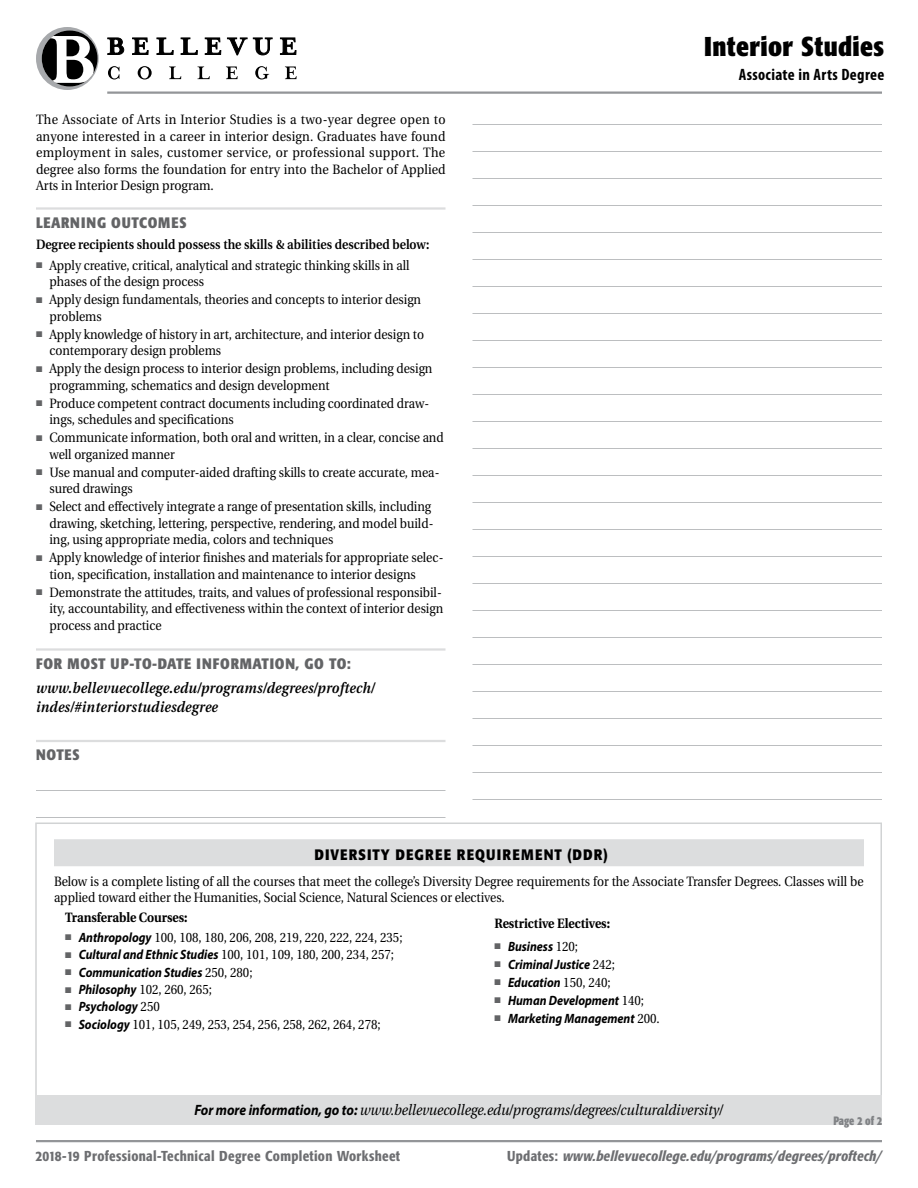
<style>
.page{position:relative;width:918px;height:1188px;background:#fff}
.page>*{position:absolute;margin:0;border:0;box-sizing:border-box;transform-origin:0 0}
.t1{font:700 condensed 27px "Formata";letter-spacing:.015em;color:#000}
.t2{font:700 condensed 16.5px "Myriad Pro";letter-spacing:.02em;color:#000}
.t3{font:italic 15px "Utopia";letter-spacing:-.005em;color:#000;scale:.9 1}
.t4{font:italic 600 15px/19.5px "Utopia";letter-spacing:.02em;color:#000;scale:.9 1}
.t5{font:700 condensed 15px "Formata";letter-spacing:.055em;color:#636466}
.t6{font:15px "Utopia";letter-spacing:-.005em;color:#000;scale:.9 1}
.t7{font:700 15px "Formata";letter-spacing:.08em;color:#000;scale:.9 1}
.t8{font:italic 700 15px "Myriad Pro";letter-spacing:-.005em;color:#000;scale:.9 1}
.t9{font:italic 500 condensed 14.25px "Formata";letter-spacing:.015em;color:#6d6e71}
.t10{font:500 condensed 14.25px "Formata";letter-spacing:.025em;color:#6d6e71}
.t11{font:13.5px/16.5px "Utopia";letter-spacing:-.005em;color:#000;scale:.9 1}
.t12{font:13.5px/16.5px "Utopia";letter-spacing:-.005em;color:#000;text-align:justify;scale:.92 1}
.t13{font:italic 700 13.5px "Myriad Pro";letter-spacing:-.005em;color:#000;scale:.9 1}
.t14{font:600 13.5px "Utopia";color:#000;scale:.9 1}
.t15{font:700 13.5px "Utopia";letter-spacing:-.005em;color:#000;scale:.9 1}
.t16{font:700 condensed 12px "Formata";color:#808285;scale:.9 1}
.s1{color:#636466}
.s2{font-family:"Myriad Pro";font-weight:700;font-style:italic}
.s3{font-family:"Utopia";font-weight:400;font-style:normal}
.s4{font-family:"Myriad Pro";font-weight:700}
.s5{font-style:normal}
</style>
<div class="page">
<svg style="left:108px;top:66px;width:189px;height:14px"></svg>
<svg style="left:107px;top:37px;width:190px;height:19px"></svg>
<svg style="left:36px;top:27px;width:63px;height:63px"></svg>
<hr style="left:107px;top:92px;width:775px;height:2px;background:#939598">
<hr style="left:36px;top:1140px;width:846px;height:2px;background:#939598">
<div style="left:35px;top:823px;width:847px;height:274px;border:2px solid #d1d3d4"></div>
<div style="left:35px;top:1095px;width:847px;height:30px;background:#dcddde"></div>
<div style="left:54px;top:839px;width:810px;height:27px;background:#dcddde"></div>
<hr style="left:36px;top:207px;width:410px;height:3px;background:#dcddde">
<hr style="left:36px;top:648px;width:410px;height:3px;background:#dcddde">
<hr style="left:36px;top:740px;width:410px;height:2px;background:#dcddde">
<hr style="left:36px;top:790px;width:410px;height:1px;background:#bcbec0">
<hr style="left:36px;top:817px;width:410px;height:1px;background:#bcbec0">
<hr style="left:472px;top:124px;width:410px;height:1px;background:#bcbec0">
<hr style="left:472px;top:151px;width:410px;height:1px;background:#bcbec0">
<hr style="left:472px;top:178px;width:410px;height:1px;background:#bcbec0">
<hr style="left:472px;top:205px;width:410px;height:1px;background:#bcbec0">
<hr style="left:472px;top:232px;width:410px;height:1px;background:#bcbec0">
<hr style="left:472px;top:259px;width:410px;height:1px;background:#bcbec0">
<hr style="left:472px;top:286px;width:410px;height:1px;background:#bcbec0">
<hr style="left:472px;top:313px;width:410px;height:1px;background:#bcbec0">
<hr style="left:472px;top:340px;width:410px;height:1px;background:#bcbec0">
<hr style="left:472px;top:367px;width:410px;height:1px;background:#bcbec0">
<hr style="left:472px;top:394px;width:410px;height:1px;background:#bcbec0">
<hr style="left:472px;top:421px;width:410px;height:1px;background:#bcbec0">
<hr style="left:472px;top:448px;width:410px;height:1px;background:#bcbec0">
<hr style="left:472px;top:475px;width:410px;height:1px;background:#bcbec0">
<hr style="left:472px;top:502px;width:410px;height:1px;background:#bcbec0">
<hr style="left:472px;top:529px;width:410px;height:1px;background:#bcbec0">
<hr style="left:472px;top:556px;width:410px;height:1px;background:#bcbec0">
<hr style="left:472px;top:583px;width:410px;height:1px;background:#bcbec0">
<hr style="left:472px;top:610px;width:410px;height:1px;background:#bcbec0">
<hr style="left:472px;top:637px;width:410px;height:1px;background:#bcbec0">
<hr style="left:472px;top:664px;width:410px;height:1px;background:#bcbec0">
<hr style="left:472px;top:691px;width:410px;height:1px;background:#bcbec0">
<hr style="left:472px;top:718px;width:410px;height:1px;background:#bcbec0">
<hr style="left:472px;top:745px;width:410px;height:1px;background:#bcbec0">
<hr style="left:472px;top:772px;width:410px;height:1px;background:#bcbec0">
<hr style="left:472px;top:799px;width:410px;height:1px;background:#bcbec0">
<p class="t12" style="left:36px;top:112px;width:447px">The Associate of Arts in Interior Studies is a two-year degree open to anyone interested in a career in interior design. Graduates have found employment in sales, customer service, or professional support. The degree also forms the foundation for entry into the Bachelor of Applied Arts in Interior Design program.</p>
<p class="t5" style="left:36px;top:213px;width:152px">LEARNING OUTCOMES</p>
<p class="t14" style="left:36px;top:236px;width:439px">Degree recipients should possess the skills &amp; abilities described below:</p>
<p class="t11" style="left:50px;top:257px;width:401px;text-indent:-14px"><span class="s1">■</span> Apply creative, critical, analytical and strategic thinking skills in all phases of the design process</p>
<p class="t11" style="left:50px;top:292px;width:414px;text-indent:-14px"><span class="s1">■</span> Apply design fundamentals, theories and concepts to interior design problems</p>
<p class="t11" style="left:50px;top:326px;width:418px;text-indent:-14px"><span class="s1">■</span> Apply knowledge of history in art, architecture, and interior design to contemporary design problems</p>
<p class="t11" style="left:50px;top:361px;width:427px;text-indent:-14px"><span class="s1">■</span> Apply the design process to interior design problems, including design programming, schematics and design development</p>
<p class="t11" style="left:50px;top:395px;width:423px;text-indent:-14px"><span class="s1">■</span> Produce competent contract documents including coordinated draw&shy;ings, schedules and specifications</p>
<p class="t11" style="left:50px;top:430px;width:440px;text-indent:-14px"><span class="s1">■</span> Communicate information, both oral and written, in a clear, concise and well organized manner</p>
<p class="t11" style="left:50px;top:464px;width:435px;text-indent:-14px"><span class="s1">■</span> Use manual and computer-aided drafting skills to create accurate, mea&shy;sured drawings</p>
<p class="t11" style="left:50px;top:499px;width:428px;text-indent:-14px"><span class="s1">■</span> Select and effectively integrate a range of presentation skills, including drawing, sketching, lettering, perspective, rendering, and model build&shy;ing, using appropriate media, colors and techniques</p>
<p class="t11" style="left:50px;top:550px;width:439px;text-indent:-14px"><span class="s1">■</span> Apply knowledge of interior finishes and materials for appropriate selec&shy;tion, specification, installation and maintenance to interior designs</p>
<p class="t11" style="left:50px;top:584px;width:439px;text-align:justify;text-indent:-14px"><span class="s1">■</span> Demonstrate the attitudes, traits, and values of professional responsibil&shy;ity, accountability, and effectiveness within the context of interior design process and practice</p>
<p class="t5" style="left:36px;top:654px;width:317px">FOR MOST UP-TO-DATE INFORMATION, GO TO:</p>
<p class="t4" style="left:36px;top:678px;width:378px">www.bellevuecollege.edu/programs/degrees/proftech/ indes/#interiorstudiesdegree</p>
<p class="t5" style="left:36px;top:746px;width:45px">NOTES</p>
<h1 class="t1" style="left:704px;top:30px;width:182px">Interior Studies</h1>
<p class="t2" style="left:739px;top:64px;width:147px">Associate in Arts Degree</p>
<p class="t7" style="left:315px;top:846px;width:327px">DIVERSITY DEGREE REQUIREMENT (DDR)</p>
<p class="t11" style="left:54px;top:873px;width:901px">Below is a complete listing of all the courses that meet the college’s Diversity Degree requirements for the Associate Transfer Degrees. Classes will be applied toward either the Humanities, Social Science, Natural Sciences or electives.</p>
<p class="t15" style="left:65px;top:910px;width:137px">Transferable Courses:</p>
<p class="t11" style="left:65px;top:929px;width:376px"><span class="s1">■</span> <span class="s2">Anthropology</span> 100, 108, 180, 206, 208, 219, 220, 222, 224, 235;</p>
<p class="t11" style="left:65px;top:947px;width:367px"><span class="s1">■</span> <span class="s2">Cultural and Ethnic Studies</span> 100, 101, 109, 180, 200, 234, 257;</p>
<p class="t13" style="left:65px;top:963px;width:210px"><span class="s1">■</span> Communication Studies <span class="s3">250, 280;</span></p>
<p class="t11" style="left:65px;top:981px;width:165px"><span class="s1">■</span> <span class="s2">Philosophy</span> 102, 260, 265;</p>
<p class="t13" style="left:65px;top:998px;width:107px"><span class="s1">■</span> Psychology <span class="s3">250</span></p>
<p class="t11" style="left:65px;top:1016px;width:352px"><span class="s1">■</span> <span class="s2">Sociology</span> 101, 105, 249, 253, 254, 256, 258, 262, 264, 278;</p>
<p class="t15" style="left:495px;top:916px;width:130px">Restrictive Electives:</p>
<p class="t13" style="left:495px;top:937px;width:94px"><span class="s1">■</span> Business <span class="s3">120;</span></p>
<p class="t13" style="left:495px;top:955px;width:135px"><span class="s1">■</span> Criminal Justice <span class="s3">242;</span></p>
<p class="t13" style="left:495px;top:973px;width:131px"><span class="s1">■</span> Education <span class="s3">150, 240;</span></p>
<p class="t13" style="left:495px;top:991px;width:168px"><span class="s1">■</span> Human Development <span class="s3">140;</span></p>
<p class="t13" style="left:495px;top:1009px;width:185px"><span class="s1">■</span> Marketing Management <span class="s3">200.</span></p>
<p class="t3" style="left:194px;top:1102px;width:588px"><span class="s4">For more information, go to:</span> <span class="s5">w</span>www.bellevuecollege.edu/programs/degrees/culturaldiversity/</p>
<p class="t6" style="left:380px;top:1102px;width:217px">.bellevuecollege.edu/programs/</p>
<p class="t6" style="left:596px;top:1102px;width:153px">rees/culturaldiversity/</p>
<p class="t8" style="left:185px;top:1100px;width:183px">For more information, go to:</p>
<p class="t16" style="left:833px;top:1113px;width:56px">Page 2 of 2</p>
<p class="t10" style="left:36px;top:1147px;width:366px">2018-19 Professional-Technical Degree Completion Worksheet</p>
<p class="t9" style="left:507px;top:1147px;width:376px"><span class="s5">Updates:</span> www.bellevuecollege.edu/programs/degrees/proftech/</p>
</div>
